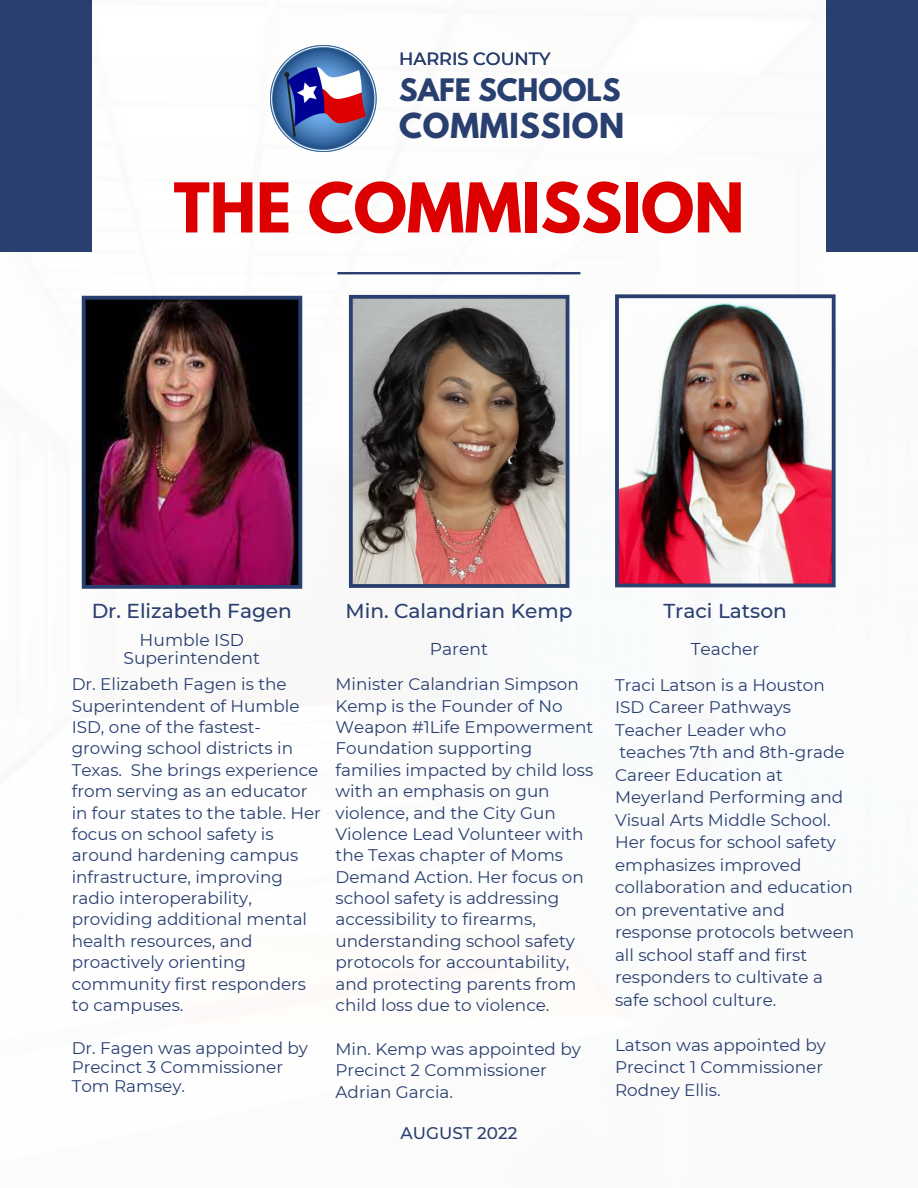
<style>
.page{position:relative;width:918px;height:1188px;background:#fff}
.page>*{position:absolute;margin:0;border:0;box-sizing:border-box;transform-origin:0 0}
.t1{font:700 60.75px "League Spartan";color:#d00}
.t2{font:700 30.45px "League Spartan";letter-spacing:.02em;color:#293f70}
.t3{font:700 27.45px "League Spartan";color:#293f70}
.t4{font:500 20.1px "Montserrat";color:#293f70}
.t5{font:500 17.55px "Montserrat";color:#293f70}
.t6{font:17.1px/18px "Montserrat";color:#293f70;text-align:center}
.t7{font:16.8px/21.3px "Montserrat";color:#293f70}
.t8{font:500 16.8px "Montserrat";color:#293f70}
</style>
<div class="page">
<hr style="left:337px;top:272px;width:243px;height:2px;background:#293f70">
<div style="left:0;top:0;width:92px;height:252px;background:#293f70"></div>
<div style="left:826px;top:0;width:92px;height:252px;background:#293f70"></div>
<img style="left:271px;top:46px;width:106px;height:105px">
<img style="left:82px;top:296px;width:220px;height:293px">
<img style="left:349px;top:295px;width:220px;height:293px">
<img style="left:615px;top:294px;width:221px;height:293px">
<p class="t5" style="left:399px;top:48px;width:153px">HARRIS COUNTY</p>
<h3 class="t3" style="left:399px;top:76px;width:223px">SAFE SCHOOLS</h3>
<h2 class="t2" style="left:399px;top:110px;width:227px">COMMISSION</h2>
<h1 class="t1" style="left:174px;top:178px;width:572px">THE COMMISSION</h1>
<p class="t4" style="left:92px;top:599px;width:202px">Dr. Elizabeth Fagen</p>
<p class="t6" style="left:124px;top:631px;width:138px">Humble ISD<br>Superintendent</p>
<p class="t7" style="left:72px;top:674px;width:251px">Dr. Elizabeth Fagen is the<br>Superintendent of Humble<br>ISD, one of the fastest&shy;growing school districts in<br>Texas. She brings experience from serving as an educator in four states to the table. Her focus on school safety is around hardening campus infrastructure, improving radio interoperability, providing additional mental health resources, and proactively orienting community first responders to campuses.</p>
<p class="t7" style="left:72px;top:1038px;width:238px;line-height:19.2px">Dr. Fagen was appointed by<br>Precinct 3 Commissioner<br>Tom Ramsey.</p>
<p class="t4" style="left:345px;top:599px;width:228px">Min. Calandrian Kemp</p>
<p class="t6" style="left:430px;top:640px;width:60px">Parent</p>
<p class="t7" style="left:336px;top:674px;width:259px">Minister Calandrian Simpson<br>Kemp is the Founder of No<br>Weapon #1Life Empowerment<br>Foundation supporting families impacted by child loss with an emphasis on gun violence, and the City Gun<br>Violence Lead Volunteer with the Texas chapter of Moms<br>Demand Action. Her focus on school safety is addressing accessibility to firearms, understanding school safety protocols for accountability, and protecting parents from child loss due to violence.</p>
<p class="t7" style="left:336px;top:1038px;width:247px">Min. Kemp was appointed by<br>Precinct 2 Commissioner<br>Adrian Garcia.</p>
<p class="t8" style="left:401px;top:1123px;width:118px">AUGUST 2022</p>
<p class="t4" style="left:663px;top:599px;width:125px">Traci Latson</p>
<p class="t6" style="left:691px;top:640px;width:70px">Teacher</p>
<p class="t7" style="left:615px;top:673px;width:241px;line-height:22.5px">Traci Latson is a Houston<br>ISD Career Pathways<br>Teacher Leader who teaches 7th and 8th-grade<br>Career Education at<br>Meyerland Performing and<br>Visual Arts Middle School.<br>Her focus for school safety emphasizes improved collaboration and education on preventative and response protocols between all school staff and first responders to cultivate a safe school culture.</p>
<p class="t7" style="left:615px;top:1033px;width:212px;line-height:22.5px">Latson was appointed by<br>Precinct 1 Commissioner<br>Rodney Ellis.</p>
</div>
